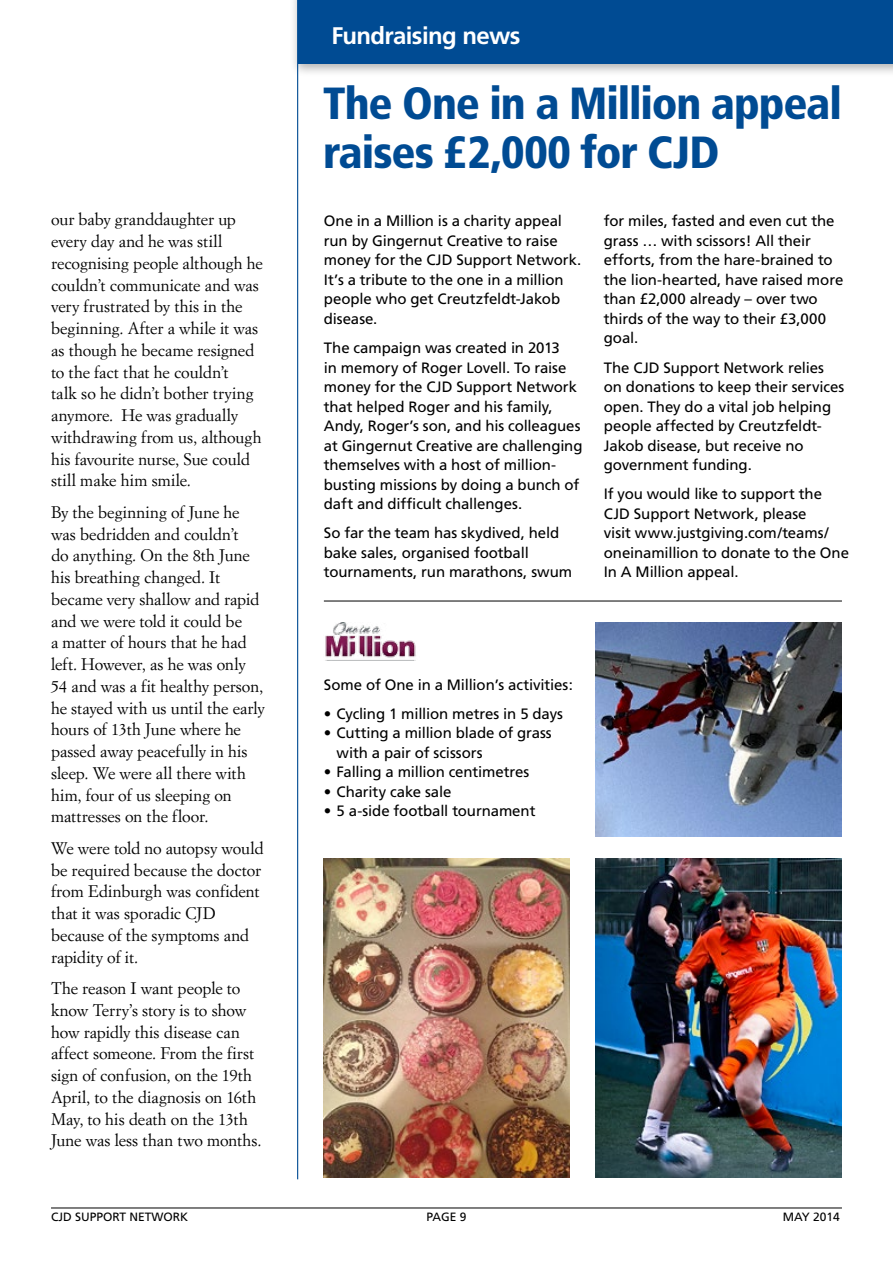
<style>
.page{position:relative;width:893px;height:1263px;background:#fff}
.page>*{position:absolute;margin:0;border:0;box-sizing:border-box;transform-origin:0 0}
.t1{font:900 condensed 45px/48.8px "Frutiger";letter-spacing:-.025em;color:#004b93}
.t2{font:700 24px "Frutiger";letter-spacing:-.025em;color:#fff}
.t3{font:16.5px/21.8px "Simoncini Garamond";letter-spacing:-.005em;color:#000}
.t4{font:15px/19.5px "Frutiger";letter-spacing:-.005em;color:#000}
.t5{font:12px "Frutiger";color:#000}
</style>
<div class="page">
<hr style="left:51px;top:1208px;width:791px;height:1px;background:#000">
<div style="left:289px;top:0;width:604px;height:77px;background:#000;opacity:.3"></div>
<div style="left:298px;top:0;width:595px;height:64px;background:#004b93"></div>
<img style="left:595px;top:858px;width:247px;height:320px">
<img style="left:325px;top:623px;width:91px;height:35px">
<img style="left:324px;top:858px;width:246px;height:320px">
<hr style="left:297px;top:0;width:1px;height:1179px;background:#004b93">
<img style="left:595px;top:623px;width:247px;height:214px">
<hr style="left:324px;top:601px;width:518px;height:1px;background:#000">
<h2 class="t2" style="left:331px;top:21px;width:191px">Fundraising news</h2>
<p class="t3" style="left:51px;top:208px;width:213px">our baby granddaughter up every day and he was still recognising people although he couldn’t communicate and was very frustrated by this in the beginning. After a while it was as though he became resigned to the fact that he couldn’t<br>talk so he didn’t bother trying anymore. He was gradually withdrawing from us, although his favourite nurse, Sue could still make him smile.</p>
<p class="t3" style="left:51px;top:501px;width:215px">By the beginning of June he was bedridden and couldn’t<br>do anything. On the 8th June his breathing changed. It became very shallow and rapid and we were told it could be<br>a matter of hours that he had left. However, as he was only<br>54 and was a fit healthy person, he stayed with us until the early hours of 13th June where he passed away peacefully in his sleep. We were all there with him, four of us sleeping on mattresses on the floor.</p>
<p class="t3" style="left:51px;top:837px;width:214px">We were told no autopsy would be required because the doctor from Edinburgh was confident that it was sporadic CJD because of the symptoms and rapidity of it.</p>
<p class="t3" style="left:51px;top:977px;width:212px">The reason I want people to know Terry’s story is to show how rapidly this disease can affect someone. From the first sign of confusion, on the 19th<br>April, to the diagnosis on 16th<br>May, to his death on the 13th<br>June was less than two months.</p>
<h1 class="t1" style="left:323px;top:79px;width:520px">The One in a Million appeal raises £2,000 for CJD</h1>
<p class="t4" style="left:324px;top:212px;width:259px">One in a Million is a charity appeal run by Gingernut Creative to raise money for the CJD Support Network.<br>It’s a tribute to the one in a million people who get Creutzfeldt-Jakob disease.</p>
<p class="t4" style="left:324px;top:338px;width:260px">The campaign was created in 2013<br>in memory of Roger Lovell. To raise money for the CJD Support Network that helped Roger and his family, Andy, Roger’s son, and his colleagues at Gingernut Creative are challenging themselves with a host of million&shy;busting missions by doing a bunch of daft and difficult challenges.</p>
<p class="t4" style="left:324px;top:524px;width:250px">So far the team has skydived, held bake sales, organised football tournaments, run marathons, swum</p>
<p class="t4" style="left:604px;top:212px;width:241px">for miles, fasted and even cut the grass … with scissors! All their efforts, from the hare-brained to the lion-hearted, have raised more than £2,000 already – over two thirds of the way to their £3,000 goal.</p>
<p class="t4" style="left:604px;top:358px;width:242px">The CJD Support Network relies on donations to keep their services open. They do a vital job helping people affected by Creutzfeldt-<br>Jakob disease, but receive no government funding.</p>
<p class="t4" style="left:604px;top:485px;width:247px">If you would like to support the<br>CJD Support Network, please<br>visit www.justgiving.com/teams/ oneinamillion to donate to the One<br>In A Million appeal.</p>
<p class="t4" style="left:324px;top:675px;width:251px">Some of One in a Million’s activities:</p>
<p class="t4" style="left:324px;top:704px;width:241px">• Cycling 1 million metres in 5 days</p>
<p class="t4" style="left:337px;top:723px;width:217px;text-indent:-13px">• Cutting a million blade of grass with a pair of scissors</p>
<p class="t4" style="left:324px;top:762px;width:207px">• Falling a million centimetres</p>
<p class="t4" style="left:324px;top:782px;width:129px">• Charity cake sale</p>
<p class="t4" style="left:324px;top:801px;width:213px">• 5 a-side football tournament</p>
<p class="t5" style="left:51px;top:1210px;width:139px">CJD SUPPORT NETWORK</p>
<p class="t5" style="left:426px;top:1210px;width:42px">PAGE 9</p>
<p class="t5" style="left:783px;top:1210px;width:59px">MAY 2014</p>
</div>
